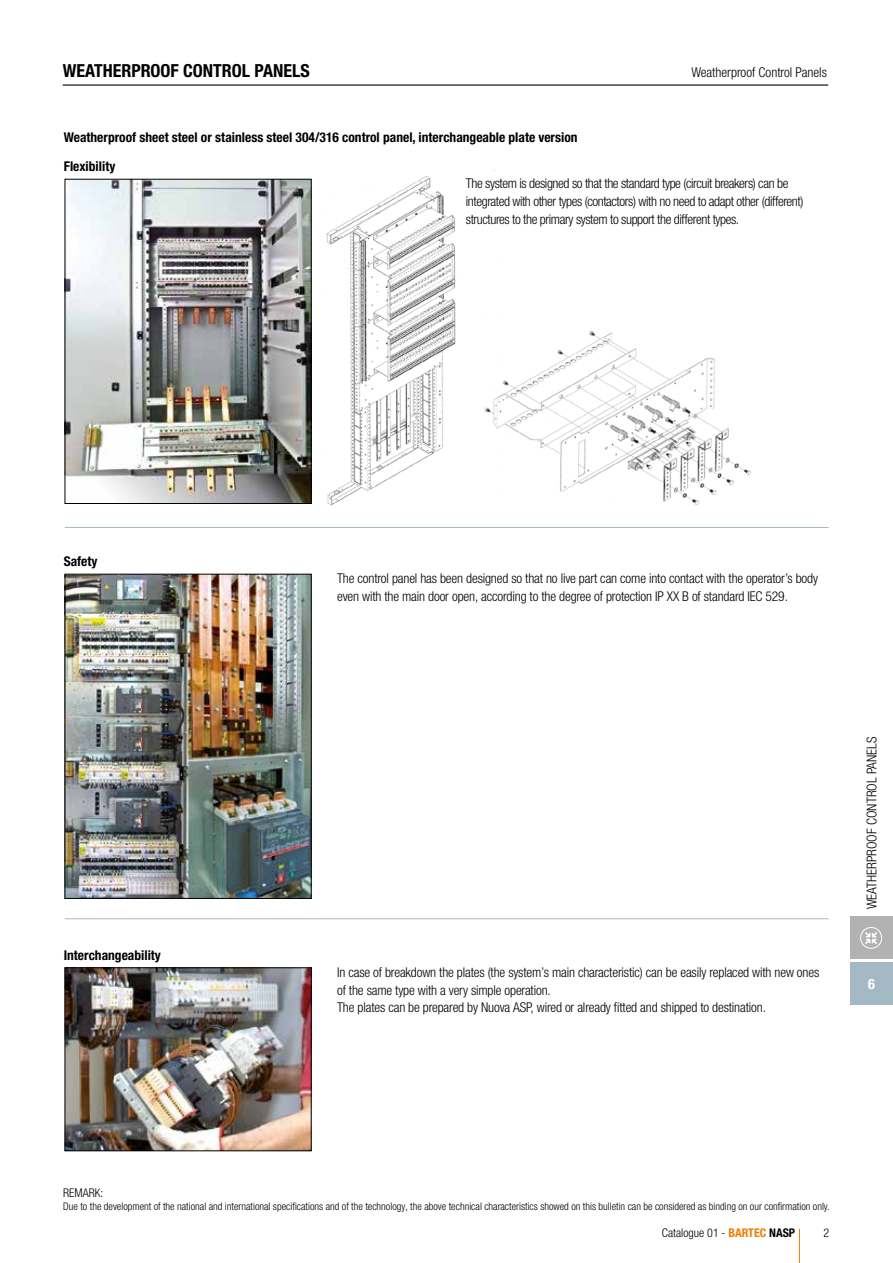
<style>
.page{position:relative;width:893px;height:1263px;background:#fff}
.page>*{position:absolute;margin:0;border:0;box-sizing:border-box;transform-origin:0 0}
.t1{font:700 condensed 18px "Helvetica Neue LTW1 G";color:#000}
.t2{font:700 condensed 14.25px "Helvetica Neue LTW1 G";color:#fff}
.t3{font:300 condensed 13.5px/17.7px "Helvetica Neue LTW1 G";letter-spacing:-.01em;color:#000}
.t4{font:300 condensed 13.5px/17.7px "Helvetica Neue LTW1 G";letter-spacing:-.03em;color:#000}
.t5{font:700 condensed 13.5px/29.5px "Helvetica Neue LTW1 G";color:#000}
.t6{font:300 condensed 12px "Helvetica Neue LTW1 G";color:#000}
.t7{font:300 condensed 10.5px "Helvetica Neue LTW1 G";color:#000}
.s1{font-weight:700;color:#ef7d00}
.s2{font-weight:700}
</style>
<div class="page">
<hr style="left:799px;top:1229px;width:1px;height:34px;background:#ef7d00">
<div style="left:850px;top:962px;width:43px;height:43px;background:#a5b9c4"></div>
<div style="left:850px;top:917px;width:43px;height:42px;background:#b3b2b2"></div>
<svg style="left:860px;top:927px;width:23px;height:22px"></svg>
<hr style="left:63px;top:84px;width:765px;height:2px;background:#000">
<img style="left:67px;top:181px;width:242px;height:321px">
<div style="left:65px;top:179px;width:246px;height:325px;border:1px solid #000"></div>
<img style="left:67px;top:576px;width:242px;height:321px">
<div style="left:65px;top:574px;width:246px;height:325px;border:1px solid #000"></div>
<img style="left:67px;top:969px;width:242px;height:180px">
<div style="left:65px;top:967px;width:246px;height:184px;border:1px solid #000"></div>
<img style="left:326px;top:169px;width:425px;height:337px">
<hr style="left:65px;top:527px;width:764px;height:1px;background:#a5b9c4">
<hr style="left:65px;top:918px;width:764px;height:1px;background:#a5b9c4">
<h1 class="t1" style="left:63px;top:59px;width:248px">WEATHERPROOF CONTROL PANELS</h1>
<p class="t3" style="left:691px;top:63px;width:137px">Weatherproof Control Panels</p>
<p class="t5" style="left:64px;top:122px;width:515px">Weatherproof sheet steel or stainless steel 304/316 control panel, interchangeable plate version<br>Flexibility</p>
<p class="t4" style="left:466px;top:175px;width:339px">The system is designed so that the standard type (circuit breakers) can be integrated with other types (contactors) with no need to adapt other (different) structures to the primary system to support the different types.</p>
<p class="t5" style="left:64px;top:547px;width:35px">Safety</p>
<p class="t5" style="left:64px;top:940px;width:99px">Interchangeability</p>
<p class="t3" style="left:337px;top:570px;width:482px">The control panel has been designed so that no live part can come into contact with the operator’s body even with the main door open, according to the degree of protection IP XX B of standard IEC 529.</p>
<p class="t3" style="left:337px;top:963px;width:484px">In case of breakdown the plates (the system’s main characteristic) can be easily replaced with new ones of the same type with a very simple operation.<br>The plates can be prepared by Nuova ASP, wired or already fitted and shipped to destination.</p>
<p class="t3" style="left:863px;top:909px;width:175px;rotate:-90deg">WEATHERPROOF CONTROL PANELS</p>
<p class="t2" style="left:868px;top:975px;width:8px">6</p>
<p class="t6" style="left:63px;top:1186px;width:42px">REMARK:</p>
<p class="t7" style="left:63px;top:1200px;width:768px">Due to the development of the national and international specifications and of the technology, the above technical characteristics showed on this bulletin can be considered as binding on our confirmation only.</p>
<p class="t6" style="left:662px;top:1226px;width:135px">Catalogue 01 - <span class="s1">BARTEC</span> <span class="s2">NASP</span></p>
<p class="t6" style="left:823px;top:1226px;width:7px">2</p>
</div>
